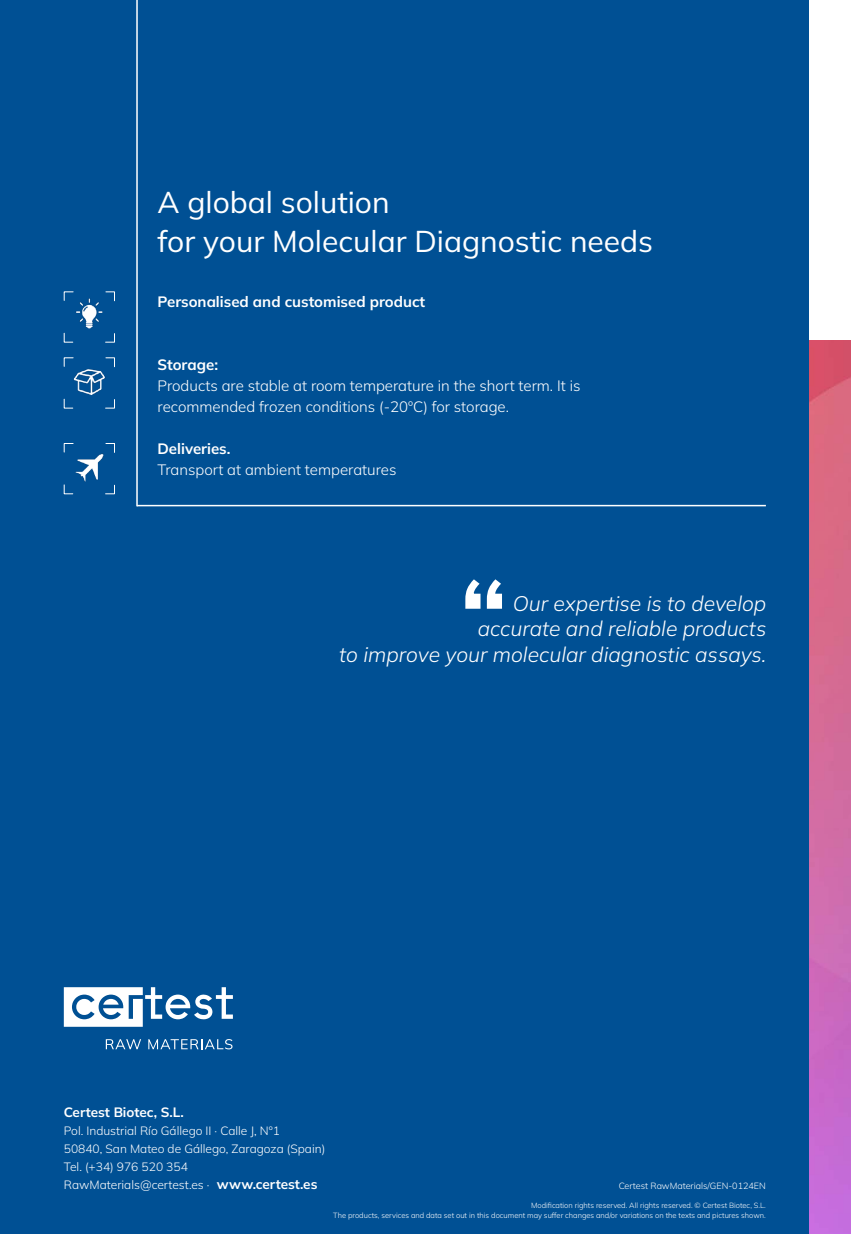
<style>
.page{position:relative;width:851px;height:1234px;background:#fff}
.page>*{position:absolute;margin:0;border:0;box-sizing:border-box;transform-origin:0 0}
.t1{font:700 108px "Mulish";color:#fff}
.t2{font:30px/39px "Mulish";color:#fff}
.t3{font:italic 200 21px/25.5px "Mulish";color:#fff;text-align:right}
.t4{font:300 15px/21px "Mulish";color:#fff}
.t5{font:700 15px "Mulish";color:#fff}
.t6{font:700 13.5px "Mulish";color:#fff}
.t7{font:300 12px/18px "Mulish";color:#fff}
.t8{font:300 9px "Mulish";color:#fff}
.t9{font:300 7.5px/10.5px "Mulish";color:#fff;text-align:right}
.s1{font-weight:700;font-size:13.5px}
</style>
<div class="page">
<img style="left:808px;top:340px;width:42px;height:893px">
<div style="left:0;top:0;width:808px;height:1233px;background:#005094"></div>
<svg style="left:64px;top:987px;width:169px;height:39px"></svg>
<svg style="left:106px;top:1039px;width:35px;height:9px"></svg>
<svg style="left:148px;top:1039px;width:84px;height:10px"></svg>
<hr style="left:136px;top:0;width:2px;height:506px;background:#fff">
<hr style="left:137px;top:504px;width:628px;height:2px;background:#fff">
<img style="left:76px;top:298px;width:39px;height:31px">
<svg style="left:63px;top:291px;width:11px;height:10px"></svg>
<svg style="left:105px;top:333px;width:10px;height:10px"></svg>
<svg style="left:105px;top:291px;width:10px;height:10px"></svg>
<svg style="left:63px;top:332px;width:10px;height:11px"></svg>
<img style="left:73px;top:367px;width:42px;height:29px">
<svg style="left:63px;top:357px;width:11px;height:10px"></svg>
<svg style="left:105px;top:399px;width:10px;height:10px"></svg>
<svg style="left:105px;top:357px;width:10px;height:10px"></svg>
<svg style="left:63px;top:398px;width:10px;height:11px"></svg>
<img style="left:73px;top:453px;width:31px;height:41px">
<svg style="left:63px;top:443px;width:11px;height:10px"></svg>
<svg style="left:105px;top:484px;width:10px;height:10px"></svg>
<svg style="left:105px;top:443px;width:10px;height:10px"></svg>
<svg style="left:63px;top:484px;width:10px;height:10px"></svg>
<h2 class="t2" style="left:157px;top:182px;width:497px">A global solution<br>for your Molecular Diagnostic needs</h2>
<h3 class="t5" style="left:157px;top:291px;width:269px">Personalised and customised product</h3>
<h3 class="t5" style="left:157px;top:354px;width:62px">Storage:</h3>
<h3 class="t4" style="left:157px;top:374px;width:424px">Products are stable at room temperature in the short term. It is recommended frozen conditions (-20ºC) for storage.</h3>
<h3 class="t5" style="left:157px;top:438px;width:74px">Deliveries.</h3>
<h3 class="t4" style="left:157px;top:458px;width:240px">Transport at ambient temperatures</h3>
<h1 class="t1" style="left:459px;top:544px;width:50px">“</h1>
<h3 class="t3" style="left:339px;top:589px;width:428px">Our expertise is to develop<br>accurate and reliable products<br>to improve your molecular diagnostic assays.</h3>
<h3 class="t6" style="left:64px;top:1102px;width:122px">Certest Biotec, S.L.</h3>
<h3 class="t7" style="left:64px;top:1121px;width:263px">Pol. Industrial Río Gállego II · Calle J, Nº1<br>50840, San Mateo de Gállego, Zaragoza (Spain)<br>Tel. (+34) 976 520 354<br>RawMaterials@certest.es · <span class="s1">www.certest.es</span></h3>
<p class="t8" style="left:618px;top:1179px;width:149px">Certest RawMaterials/GEN-0124EN</p>
<p class="t9" style="left:333px;top:1198px;width:434px">Modification rights reserved. All rights reserved. © Certest Biotec, S.L.<br>The products, services and data set out in this document may suffer changes and/or variations on the texts and pictures shown.</p>
</div>
